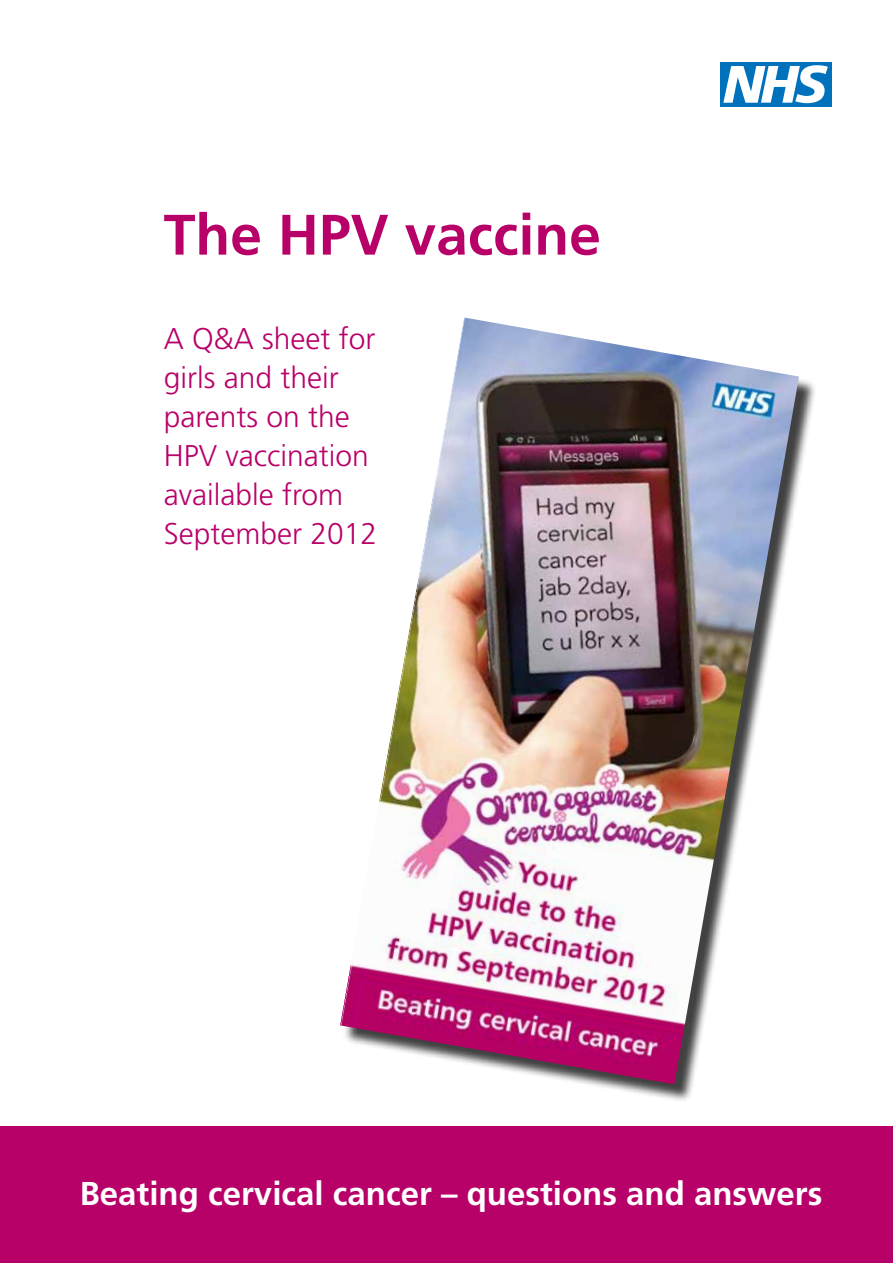
<style>
.page{position:relative;width:893px;height:1263px;background:#fff}
.page>*{position:absolute;margin:0;border:0;box-sizing:border-box;transform-origin:0 0}
.t1{font:700 57px "Frutiger";color:#b80069}
.t2{font:700 33px "Frutiger";color:#fff}
.t3{font:300 30px/39px "Frutiger";color:#b80069}
</style>
<div class="page">
<div style="left:720px;top:62px;width:111px;height:44px;background:#0071bb"></div>
<svg style="left:723px;top:65px;width:105px;height:38px"></svg>
<div style="left:342px;top:320px;width:474px;height:782px;background:#000;opacity:.75"></div>
<img style="left:340px;top:317px;width:459px;height:767px">
<div style="left:0;top:1127px;width:893px;height:136px;background:#b80069"></div>
<h1 class="t1" style="left:164px;top:201px;width:439px">The HPV vaccine</h1>
<p class="t3" style="left:164px;top:320px;width:215px">A Q&amp;A sheet for girls and their parents on the<br>HPV vaccination available from<br>September 2012</p>
<h2 class="t2" style="left:80px;top:1174px;width:744px">Beating cervical cancer – questions and answers</h2>
</div>
